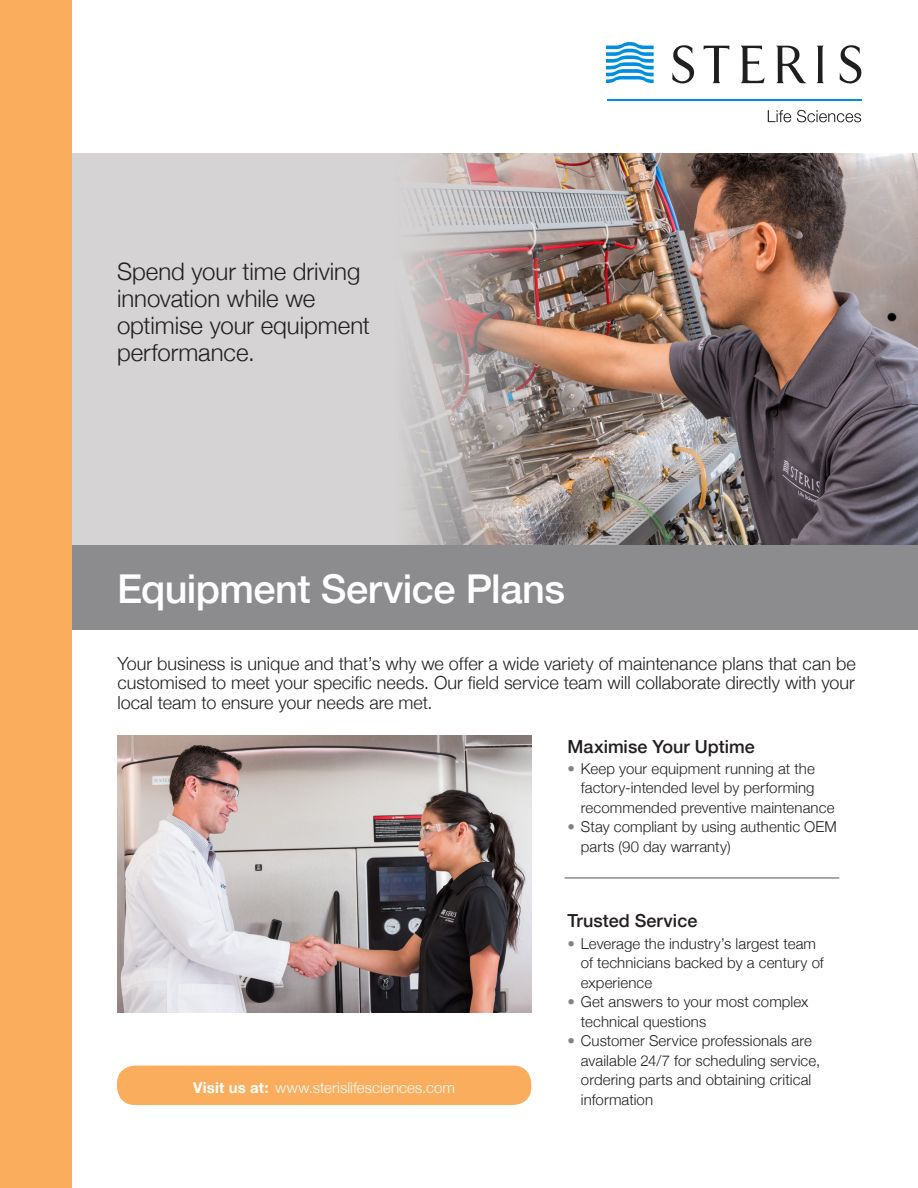
<style>
.page{position:relative;width:918px;height:1188px;background:#fff}
.page>*{position:absolute;margin:0;border:0;box-sizing:border-box;transform-origin:0 0}
.Product_Name{font:500 39.75px "Helvetica Neue";letter-spacing:-.015em;color:#fff}
.Intro_Text{font:300 24px/27px "Helvetica Neue";color:#231f20}
.Body_Text{font:300 18px/19.5px "Helvetica Neue";color:#231f20;text-align:justify}
.Subhead{font:500 18px "Helvetica Neue";color:#231f20}
.Bullet_List{font:300 15px/19.5px "Helvetica Neue";letter-spacing:.005em;color:#231f20}
.t1{font:300 15px "Helvetica Neue";letter-spacing:.01em;color:#fff}
.s1{color:#808285}
.s2{font-weight:700}
</style>
<div class="page">
<div style="left:0;top:544px;width:918px;height:86px;background:#8c8b8e"></div>
<div style="left:0;top:0;width:72px;height:1188px;background:#faae5d"></div>
<svg style="left:768px;top:110px;width:23px;height:12px"></svg>
<svg style="left:797px;top:110px;width:64px;height:12px"></svg>
<hr style="left:607px;top:99px;width:254px;height:1px;background:#008fde">
<svg style="left:606px;top:42px;width:48px;height:41px"></svg>
<svg style="left:817px;top:46px;width:7px;height:37px"></svg>
<svg style="left:672px;top:45px;width:22px;height:39px"></svg>
<svg style="left:840px;top:45px;width:21px;height:39px"></svg>
<svg style="left:741px;top:46px;width:23px;height:37px"></svg>
<svg style="left:703px;top:46px;width:26px;height:37px"></svg>
<svg style="left:776px;top:46px;width:30px;height:37px"></svg>
<div style="left:72px;top:153px;width:846px;height:391px;background:#d5d3d3"></div>
<img style="left:408px;top:153px;width:510px;height:391px">
<div style="left:117px;top:1066px;width:414px;height:39px;background:#faae5d;border-radius:18px"></div>
<hr style="left:565px;top:877px;width:274px;height:2px;background:#8c8b8e">
<img style="left:117px;top:736px;width:414px;height:276px">
<p class="Intro_Text" style="left:117px;top:256px;width:245px">Spend your time driving</p>
<p class="Intro_Text" style="left:117px;top:283px;width:200px">innovation while we</p>
<p class="Intro_Text" style="left:117px;top:310px;width:255px">optimise your equipment performance.</p>
<p class="Product_Name" style="left:117px;top:557px;width:449px">Equipment Service Plans</p>
<p class="Body_Text" style="left:117px;top:652px;width:740px">Your business is unique and that’s why we offer a wide variety of maintenance plans that can be customised to meet your specific needs. Our field service team will collaborate directly with your local team to ensure your needs are met.</p>
<p class="Subhead" style="left:567px;top:733px;width:189px">Maximise Your Uptime</p>
<p class="Bullet_List" style="left:581px;top:757px;width:255px;text-indent:-14px"><span class="s1">•</span> Keep your equipment running at the factory-intended level by performing recommended preventive maintenance</p>
<p class="Bullet_List" style="left:581px;top:816px;width:257px;text-indent:-14px"><span class="s1">•</span> Stay compliant by using authentic OEM parts (90 day warranty)</p>
<p class="t1" style="left:193px;top:1076px;width:263px"><span class="s2">Visit us at:</span> www.sterislifesciences.com</p>
<p class="Subhead" style="left:567px;top:906px;width:131px">Trusted Service</p>
<p class="Bullet_List" style="left:581px;top:933px;width:244px;text-indent:-14px"><span class="s1">•</span> Leverage the industry’s largest team of technicians backed by a century of experience</p>
<p class="Bullet_List" style="left:581px;top:991px;width:229px;text-indent:-14px"><span class="s1">•</span> Get answers to your most complex technical questions</p>
<p class="Bullet_List" style="left:581px;top:1030px;width:241px;text-indent:-14px"><span class="s1">•</span> Customer Service professionals are available 24/7 for scheduling service, ordering parts and obtaining critical information</p>
</div>
